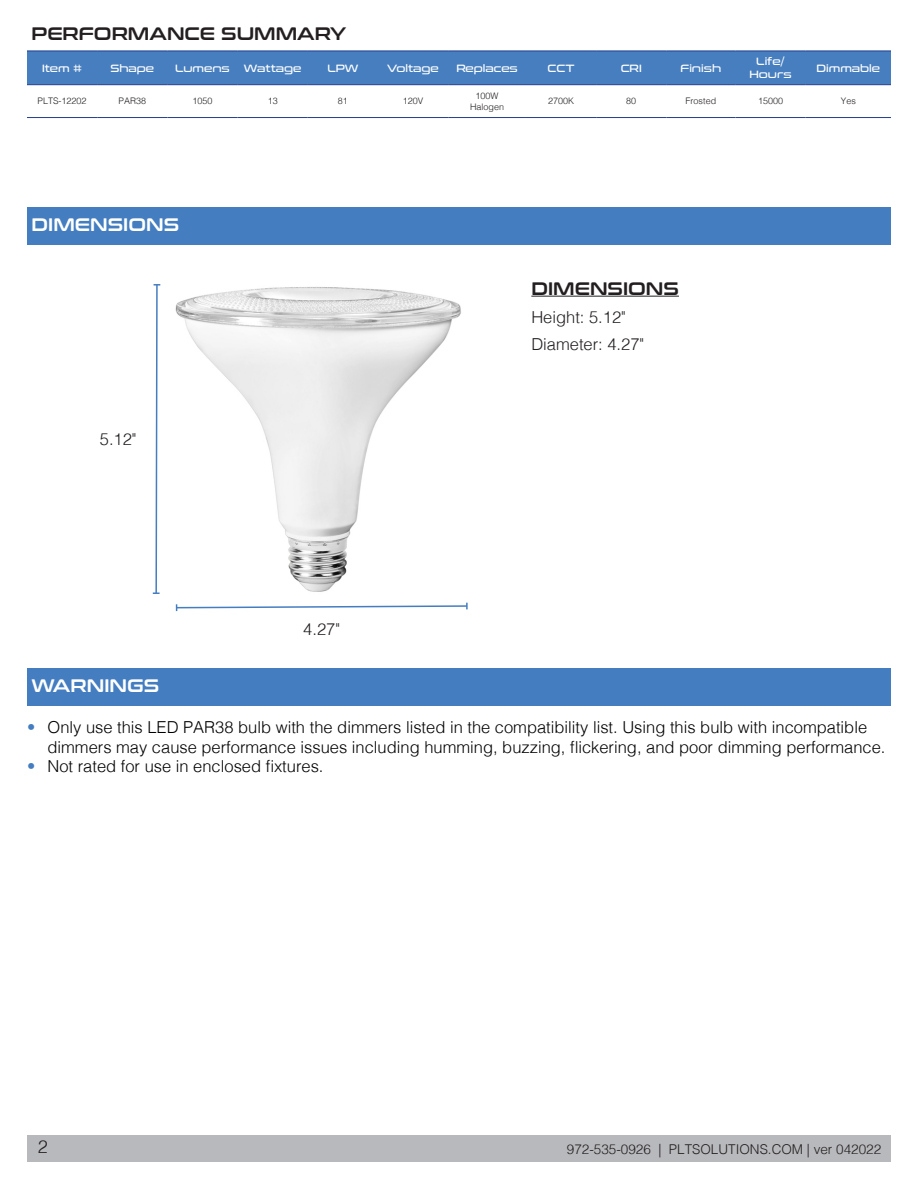
<style>
.page{position:relative;width:918px;height:1188px;background:#fff}
.page>*{position:absolute;margin:0;border:0;box-sizing:border-box;transform-origin:0 0}
.t1{font:18px "Conthrax Sb";color:#231f20}
.t2{font:18px "Conthrax Sb";color:#fff}
.t3{font:300 18px "Helvetica";color:#231f20}
.t4{font:300 16.5px/19.8px "Helvetica";color:#000}
.PLT_Body{font:300 16.5px "Helvetica";color:#231f20}
.t5{font:300 13.5px "Helvetica";color:#231f20}
.t6{font:10.5px/12.6px "Conthrax Rg";color:#fff;text-align:center}
.Paragraph_Style_1{font:300 9px "Helvetica";color:#231f20}
.s1{color:#447dc0}
</style>
<div class="page">
<img style="left:175px;top:287px;width:286px;height:305px">
<div style="left:27px;top:1135px;width:864px;height:27px;background:#b8b9bc"></div>
<div style="left:27px;top:207px;width:864px;height:37px;background:#447dc0"></div>
<svg style="left:153px;top:284px;width:7px;height:310px"></svg>
<svg style="left:175px;top:603px;width:293px;height:8px"></svg>
<div style="left:27px;top:52px;width:864px;height:32px;background:#467ebf"></div>
<hr style="left:27px;top:117px;width:70px;height:1px;background:#253f8e">
<hr style="left:97px;top:117px;width:70px;height:1px;background:#253f8e">
<hr style="left:167px;top:117px;width:71px;height:1px;background:#253f8e">
<hr style="left:238px;top:117px;width:70px;height:1px;background:#253f8e">
<hr style="left:308px;top:117px;width:70px;height:1px;background:#253f8e">
<hr style="left:378px;top:117px;width:70px;height:1px;background:#253f8e">
<hr style="left:448px;top:117px;width:78px;height:1px;background:#253f8e">
<hr style="left:526px;top:117px;width:70px;height:1px;background:#253f8e">
<hr style="left:596px;top:117px;width:70px;height:1px;background:#253f8e">
<hr style="left:666px;top:117px;width:69px;height:1px;background:#253f8e">
<hr style="left:735px;top:117px;width:71px;height:1px;background:#253f8e">
<hr style="left:806px;top:117px;width:85px;height:1px;background:#253f8e">
<hr style="left:27px;top:51px;width:70px;height:1px;background:#253f8e">
<hr style="left:97px;top:51px;width:70px;height:1px;background:#253f8e">
<hr style="left:167px;top:51px;width:71px;height:1px;background:#253f8e">
<hr style="left:238px;top:51px;width:70px;height:1px;background:#253f8e">
<hr style="left:308px;top:51px;width:70px;height:1px;background:#253f8e">
<hr style="left:378px;top:51px;width:70px;height:1px;background:#253f8e">
<hr style="left:448px;top:51px;width:78px;height:1px;background:#253f8e">
<hr style="left:526px;top:51px;width:70px;height:1px;background:#253f8e">
<hr style="left:596px;top:51px;width:70px;height:1px;background:#253f8e">
<hr style="left:666px;top:51px;width:69px;height:1px;background:#253f8e">
<hr style="left:735px;top:51px;width:71px;height:1px;background:#253f8e">
<hr style="left:806px;top:51px;width:85px;height:1px;background:#253f8e">
<hr style="left:27px;top:84px;width:70px;height:1px;background:#253f8e">
<hr style="left:97px;top:84px;width:70px;height:1px;background:#253f8e">
<hr style="left:167px;top:84px;width:71px;height:1px;background:#253f8e">
<hr style="left:238px;top:84px;width:70px;height:1px;background:#253f8e">
<hr style="left:308px;top:84px;width:70px;height:1px;background:#253f8e">
<hr style="left:378px;top:84px;width:70px;height:1px;background:#253f8e">
<hr style="left:448px;top:84px;width:78px;height:1px;background:#253f8e">
<hr style="left:526px;top:84px;width:70px;height:1px;background:#253f8e">
<hr style="left:596px;top:84px;width:70px;height:1px;background:#253f8e">
<hr style="left:666px;top:84px;width:69px;height:1px;background:#253f8e">
<hr style="left:735px;top:84px;width:71px;height:1px;background:#253f8e">
<hr style="left:806px;top:84px;width:85px;height:1px;background:#253f8e">
<div style="left:27px;top:669px;width:864px;height:37px;background:#447dc0"></div>
<hr style="left:531px;top:296px;width:148px;height:1px;background:#231f20">
<p class="t1" style="left:32px;top:20px;width:316px">PERFORMANCE SUMMARY</p>
<p class="t6" style="left:42px;top:61px;width:42px">Item #</p>
<p class="t6" style="left:110px;top:61px;width:45px">Shape</p>
<p class="t6" style="left:175px;top:61px;width:56px">Lumens</p>
<p class="t6" style="left:244px;top:61px;width:59px">Wattage</p>
<p class="t6" style="left:327px;top:61px;width:32px">LPW</p>
<p class="t6" style="left:387px;top:61px;width:53px">Voltage</p>
<p class="t6" style="left:456px;top:61px;width:63px">Replaces</p>
<p class="t6" style="left:548px;top:61px;width:28px">CCT</p>
<p class="t6" style="left:621px;top:61px;width:23px">CRI</p>
<p class="t6" style="left:681px;top:61px;width:42px">Finish</p>
<p class="t6" style="left:749px;top:55px;width:44px">Life/<br>Hours</p>
<p class="t6" style="left:816px;top:61px;width:65px">Dimmable</p>
<p class="Paragraph_Style_1" style="left:38px;top:93px;width:51px">PLTS-12202</p>
<p class="Paragraph_Style_1" style="left:119px;top:93px;width:29px">PAR38</p>
<p class="Paragraph_Style_1" style="left:192px;top:93px;width:22px">1050</p>
<p class="Paragraph_Style_1" style="left:268px;top:93px;width:12px">13</p>
<p class="Paragraph_Style_1" style="left:338px;top:93px;width:12px">81</p>
<p class="Paragraph_Style_1" style="left:403px;top:93px;width:22px">120V</p>
<p class="Paragraph_Style_1" style="left:476px;top:88px;width:25px">100W</p>
<p class="Paragraph_Style_1" style="left:470px;top:99px;width:36px">Halogen</p>
<p class="Paragraph_Style_1" style="left:548px;top:93px;width:28px">2700K</p>
<p class="Paragraph_Style_1" style="left:626px;top:93px;width:12px">80</p>
<p class="Paragraph_Style_1" style="left:686px;top:93px;width:32px">Frosted</p>
<p class="Paragraph_Style_1" style="left:758px;top:93px;width:27px">15000</p>
<p class="Paragraph_Style_1" style="left:841px;top:93px;width:17px">Yes</p>
<p class="t2" style="left:32px;top:211px;width:149px">DIMENSIONS</p>
<p class="PLT_Body" style="left:100px;top:425px;width:38px">5.12"</p>
<p class="PLT_Body" style="left:303px;top:615px;width:38px">4.27"</p>
<p class="t1" style="left:531px;top:275px;width:149px">DIMENSIONS</p>
<p class="PLT_Body" style="left:531px;top:303px;width:96px">Height: 5.12"</p>
<p class="PLT_Body" style="left:531px;top:330px;width:114px">Diameter: 4.27"</p>
<p class="t2" style="left:32px;top:672px;width:129px">WARNINGS</p>
<p class="t4" style="left:48px;top:716px;width:840px;text-indent:-20px"><span class="s1">•</span> Only use this LED PAR38 bulb with the dimmers listed in the compatibility list. Using this bulb with incompatible dimmers may cause performance issues including humming, buzzing, flickering, and poor dimming performance.</p>
<p class="t4" style="left:27px;top:756px;width:298px"><span class="s1">•</span> Not rated for use in enclosed fixtures.</p>
<p class="t3" style="left:38px;top:1132px;width:12px">2</p>
<p class="t5" style="left:567px;top:1138px;width:316px">972-535-0926 | PLTSOLUTIONS.COM | ver 042022</p>
</div>
